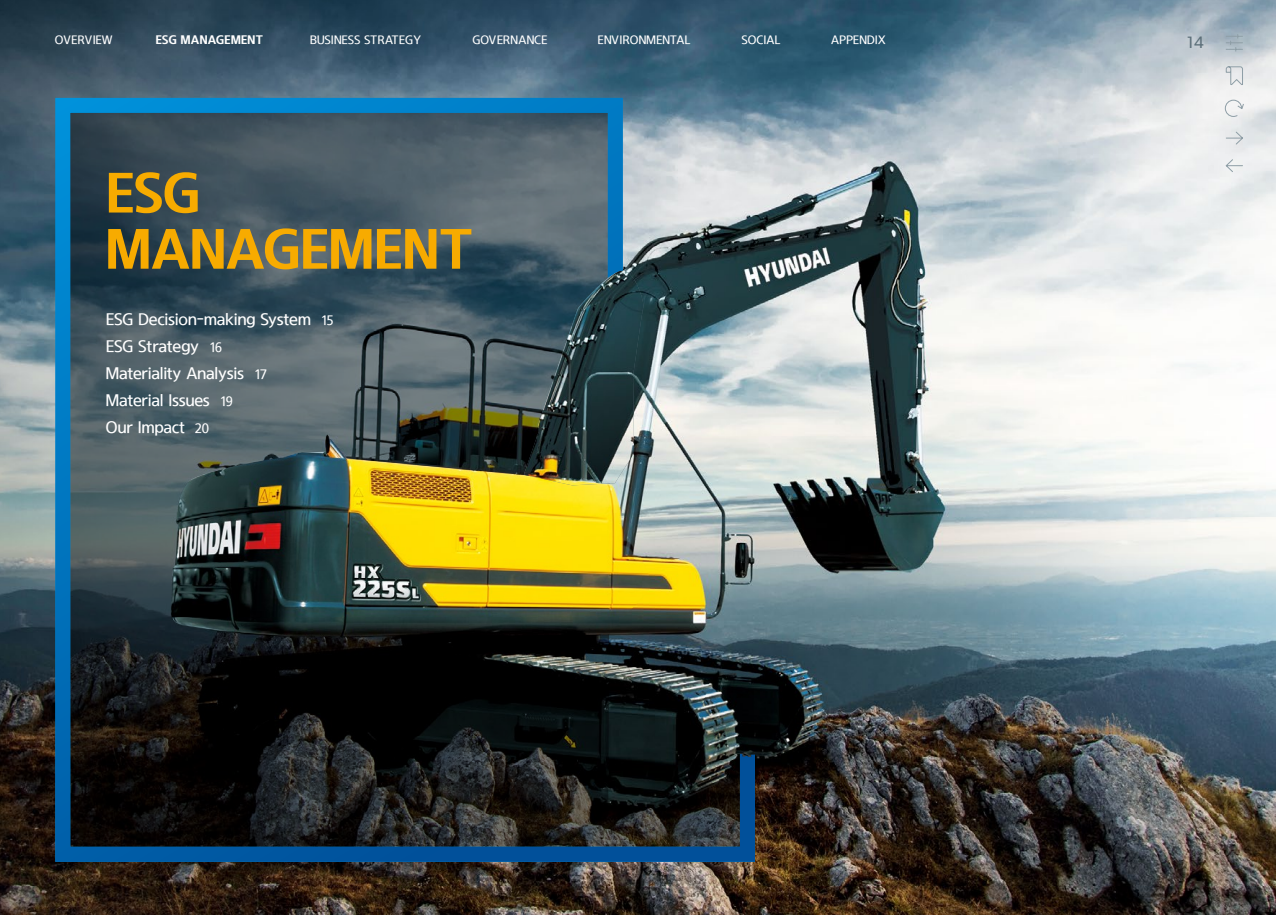
<style>
.page{position:relative;width:1276px;height:915px;background:#fff}
.page>*{position:absolute;margin:0;border:0;box-sizing:border-box;transform-origin:0 0}
.t1{font:700 54.9px/56.1px "HYUNDAI";color:#f7ab00}
.t2{font:500 16.5px/27px "HYUNDAI";color:#fff}
.t3{font:16.5px "Gibson";color:#5c6f79}
.t4{font:500 12px "HYUNDAI";letter-spacing:.02em;color:#fff}
.t5{font:700 12px "HYUNDAI";letter-spacing:.02em;color:#fff}
.s1{font-size:13.5px}
</style>
<div class="page">
<img style="left:0;top:0;width:1276px;height:914px">
<svg style="left:1225px;top:66px;width:18px;height:19px"></svg>
<svg style="left:1226px;top:34px;width:16px;height:17px"></svg>
<svg style="left:1225px;top:131px;width:18px;height:14px"></svg>
<svg style="left:1225px;top:159px;width:18px;height:14px"></svg>
<svg style="left:1224px;top:99px;width:20px;height:18px"></svg>
<svg style="left:48px;top:90px;width:714px;height:773px;background:#3e525c"></svg>
<img style="left:171px;top:434px;width:482px;height:201px">
<img style="left:692px;top:665px;width:121px;height:96px">
<img style="left:480px;top:640px;width:161px;height:38px">
<svg style="left:524px;top:265px;width:120px;height:6px"></svg>
<img style="left:524px;top:271px;width:120px;height:214px">
<p class="t4" style="left:55px;top:34px;width:59px">OVERVIEW</p>
<p class="t5" style="left:156px;top:34px;width:109px">ESG MANAGEMENT</p>
<p class="t4" style="left:310px;top:34px;width:113px">BUSINESS STRATEGY</p>
<p class="t4" style="left:473px;top:34px;width:76px">GOVERNANCE</p>
<p class="t4" style="left:598px;top:34px;width:94px">ENVIRONMENTAL</p>
<p class="t4" style="left:742px;top:34px;width:40px">SOCIAL</p>
<p class="t4" style="left:831px;top:34px;width:56px">APPENDIX</p>
<p class="t3" style="left:1187px;top:32px;width:18px">14</p>
<h1 class="t1" style="left:106px;top:167px;width:368px">ESG<br>MANAGEMENT</h1>
<p class="t2" style="left:106px;top:306px;width:229px">ESG Decision-making System <span class="s1">15<br></span>ESG Strategy <span class="s1">16<br></span>Materiality Analysis <span class="s1">17<br></span>Material Issues <span class="s1">19<br></span>Our Impact <span class="s1">20</span></p>
</div>
